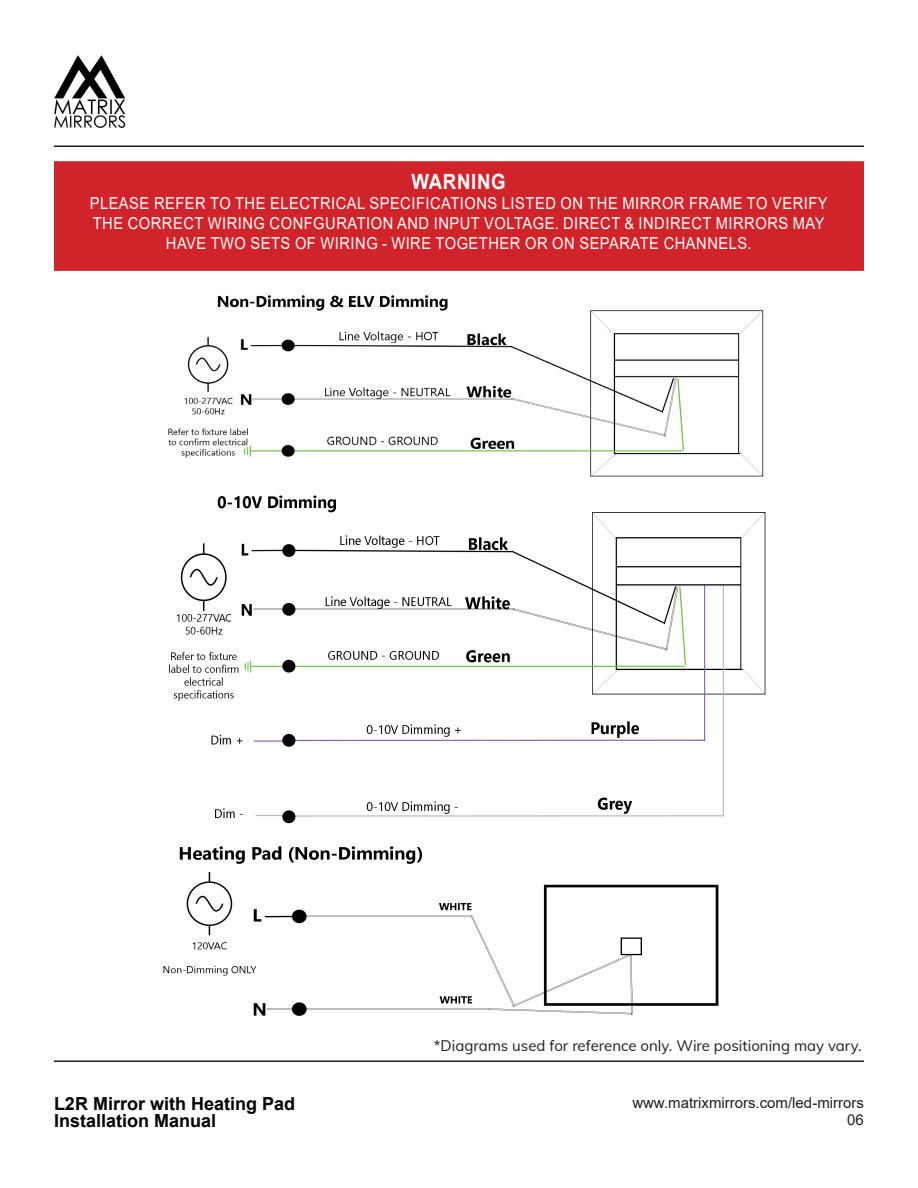
<style>
.page{position:relative;width:918px;height:1188px;background:#fff}
.page>*{position:absolute;margin:0;border:0;box-sizing:border-box;transform-origin:0 0}
.t1{font:700 21px "Arial";letter-spacing:.035em;color:#fff;scale:.89 1}
.Product_and_Doc_Type{font:700 18px "Arial";color:#000}
.t2{font:16.5px/19.8px "Arial";letter-spacing:.035em;color:#fff;text-align:center;scale:.89 1}
.Website_and_Page_Num{font:15px "Muli";color:#241e1b}
.Website_and_Page_Num-2{font:15px "Arial";color:#241e1b}
</style>
<div class="page">
<hr style="left:54px;top:1060px;width:810px;height:2px;background:#231f20">
<hr style="left:54px;top:146px;width:810px;height:1px;background:#231f20">
<img style="left:168px;top:295px;width:598px;height:529px">
<img style="left:163px;top:846px;width:556px;height:170px">
<div style="left:54px;top:161px;width:810px;height:110px;background:#d1232a"></div>
<img style="left:54px;top:55px;width:71px;height:73px">
<p class="t1" style="left:412px;top:167px;width:107px">WARNING</p>
<p class="t2" style="left:90px;top:193px;width:831px">PLEASE REFER TO THE ELECTRICAL SPECIFICATIONS LISTED ON THE MIRROR FRAME TO VERIFY<br>THE CORRECT WIRING CONFGURATION AND INPUT VOLTAGE. DIRECT &amp; INDIRECT MIRRORS MAY<br>HAVE TWO SETS OF WIRING - WIRE TOGETHER OR ON SEPARATE CHANNELS.</p>
<p class="Product_and_Doc_Type" style="left:54px;top:1091px;width:243px">L2R Mirror with Heating Pad</p>
<p class="Product_and_Doc_Type" style="left:54px;top:1108px;width:164px">Installation Manual</p>
<p class="Website_and_Page_Num" style="left:434px;top:1035px;width:429px">*Diagrams used for reference only. Wire positioning may vary.</p>
<p class="Website_and_Page_Num-2" style="left:632px;top:1093px;width:233px">www.matrixmirrors.com/led-mirrors</p>
<p class="Website_and_Page_Num-2" style="left:847px;top:1109px;width:18px">06</p>
</div>
